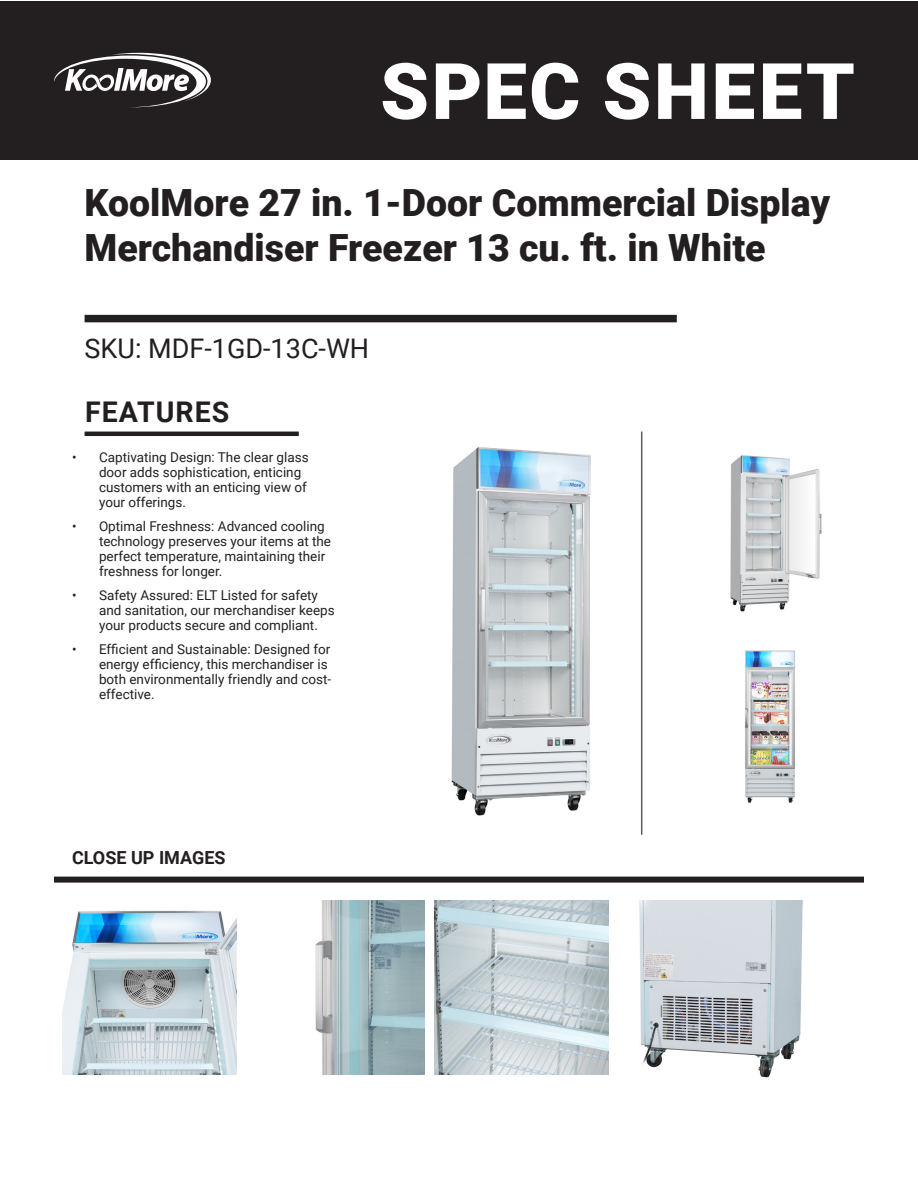
<style>
.page{position:relative;width:918px;height:1188px;background:#fff}
.page>*{position:absolute;margin:0;border:0;box-sizing:border-box;transform-origin:0 0}
.t1{font:900 78px "Roboto";letter-spacing:.035em;color:#fff}
.t2{font:900 37.5px/45px "Roboto";color:#231f20}
.t3{font:700 28.5px "Roboto";letter-spacing:.035em;color:#231f20}
.t4{font:27px "Roboto";color:#231f20}
.t5{font:700 18px "Roboto";color:#231f20}
.t6{font:13.5px/15px "Roboto";color:#231f20}
</style>
<div class="page">
<div style="left:1px;top:1px;width:917px;height:158px;background:#231f20"></div>
<svg style="left:54px;top:53px;width:157px;height:54px"></svg>
<div style="left:85px;top:315px;width:592px;height:7px;background:#231f20"></div>
<hr style="left:85px;top:432px;width:214px;height:4px;background:#231f20">
<hr style="left:641px;top:432px;width:1px;height:403px;background:#5a5a5d">
<div style="left:54px;top:877px;width:810px;height:6px;background:#231f20"></div>
<img style="left:745px;top:650px;width:50px;height:153px">
<img style="left:451px;top:447px;width:140px;height:369px">
<img style="left:730px;top:455px;width:92px;height:157px">
<img style="left:63px;top:910px;width:174px;height:164px">
<img style="left:435px;top:900px;width:174px;height:174px">
<img style="left:315px;top:900px;width:110px;height:174px">
<img style="left:639px;top:900px;width:164px;height:178px">
<p class="t1" style="left:380px;top:37px;width:476px">SPEC SHEET</p>
<p class="t2" style="left:85px;top:178px;width:747px">KoolMore 27 in. 1-Door Commercial Display<br>Merchandiser Freezer 13 cu. ft. in White</p>
<p class="t4" style="left:85px;top:329px;width:286px">SKU: MDF-1GD-13C-WH</p>
<p class="t3" style="left:85px;top:392px;width:146px">FEATURES</p>
<p class="t6" style="left:99px;top:450px;width:211px;text-indent:-27px">• Captivating Design: The clear glass door adds sophistication, enticing customers with an enticing view of your offerings.</p>
<p class="t6" style="left:99px;top:519px;width:234px;text-indent:-27px">• Optimal Freshness: Advanced cooling technology preserves your items at the perfect temperature, maintaining their freshness for longer.</p>
<p class="t6" style="left:99px;top:588px;width:237px;text-indent:-27px">• Safety Assured: ELT Listed for safety and sanitation, our merchandiser keeps your products secure and compliant.</p>
<p class="t6" style="left:99px;top:642px;width:234px;text-indent:-27px">• Efficient and Sustainable: Designed for energy efficiency, this merchandiser is both environmentally friendly and cost&shy;effective.</p>
<p class="t5" style="left:72px;top:845px;width:155px">CLOSE UP IMAGES</p>
</div>
